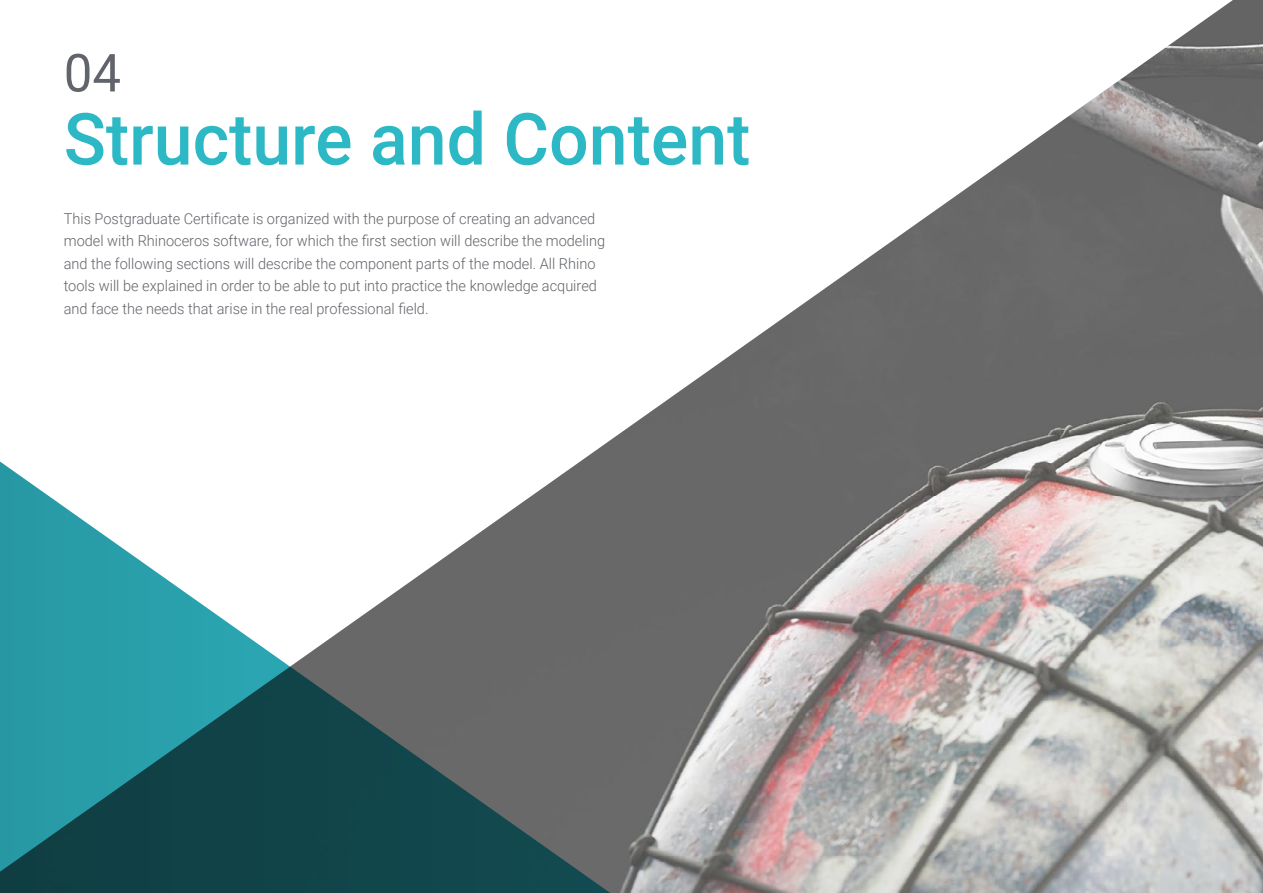
<style>
.page{position:relative;width:1263px;height:893px;background:#fff}
.page>*{position:absolute;margin:0;border:0;box-sizing:border-box;transform-origin:0 0}
.t1{font:500 72px "Roboto";color:#2db8c5}
.t2{font:52.5px "Roboto";color:#61646a}
.t3{font:300 15px/22.5px "Roboto";color:#61646a}
</style>
<div class="page">
<img style="left:602px;top:0;width:661px;height:893px">
<svg style="left:0;top:446px;width:640px;height:447px"></svg>
<h2 class="t2" style="left:64px;top:36px;width:59px">04</h2>
<h1 class="t1" style="left:64px;top:89px;width:688px">Structure and Content</h1>
<p class="t3" style="left:64px;top:207px;width:543px">This Postgraduate Certificate is organized with the purpose of creating an advanced model with Rhinoceros software, for which the first section will describe the modeling and the following sections will describe the component parts of the model. All Rhino tools will be explained in order to be able to put into practice the knowledge acquired and face the needs that arise in the real professional field.</p>
</div>
